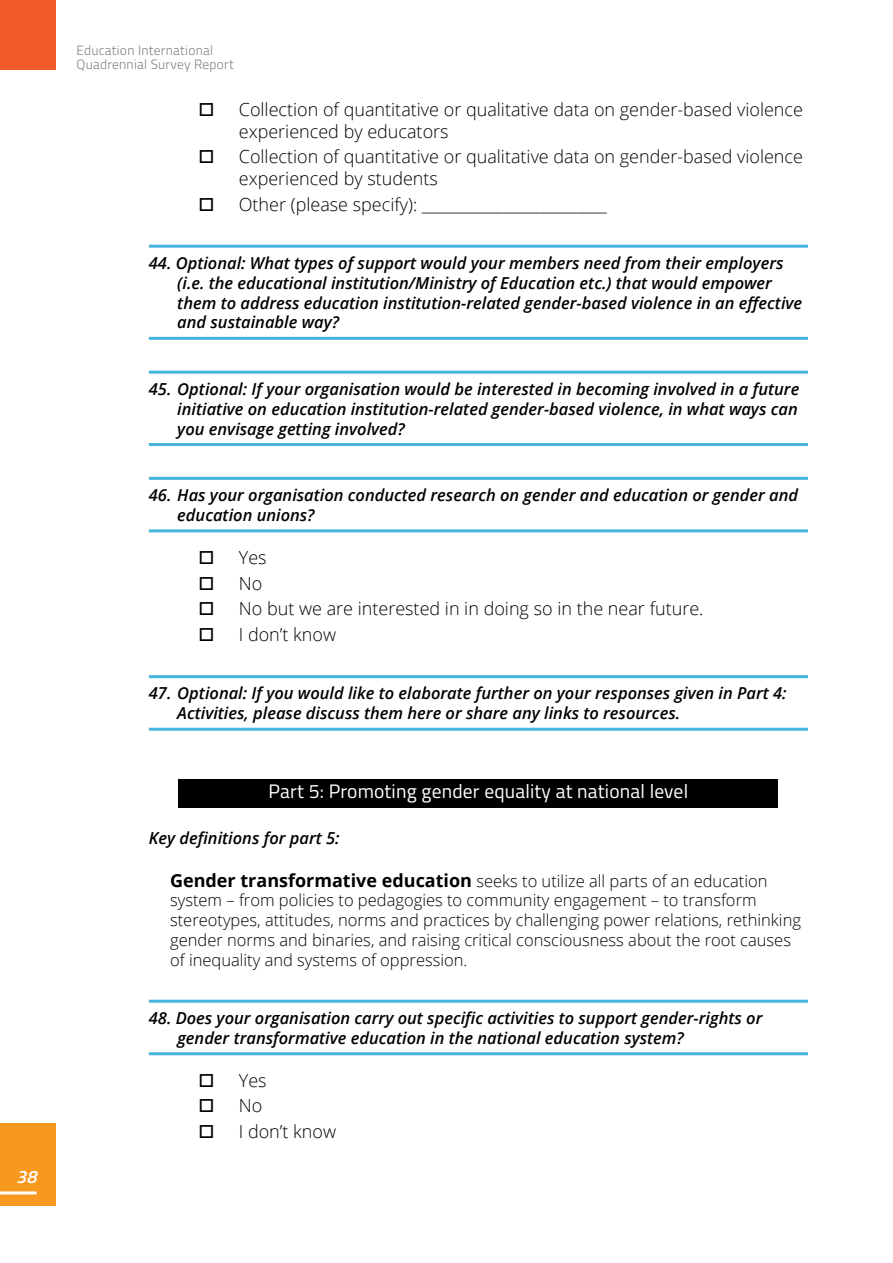
<style>
.page{position:relative;width:893px;height:1263px;background:#fff}
.page>*{position:absolute;margin:0;border:0;box-sizing:border-box;transform-origin:0 0}
.t1{font:19.5px "Titillium";letter-spacing:.01em;color:#fff}
.t2{font:300 18px/21.6px "Open Sans";color:#000}
.t3{font:italic 600 18px "Titillium";color:#fff}
.t4{font:italic 600 16.5px/19.8px "Open Sans";color:#000}
.t5{font:300 16.5px/19.8px "Open Sans";color:#000}
.t6{font:300 13.5px/15px "Titillium";letter-spacing:.02em;color:#808285}
.s1{font-weight:700;font-size:18px}
</style>
<div class="page">
<div style="left:0;top:0;width:55px;height:69px;background:#f15a29"></div>
<hr style="left:149px;top:245px;width:659px;height:3px;background:#47b3df">
<hr style="left:149px;top:337px;width:659px;height:3px;background:#47b3df">
<hr style="left:149px;top:371px;width:659px;height:3px;background:#47b3df">
<hr style="left:149px;top:443px;width:659px;height:3px;background:#47b3df">
<hr style="left:149px;top:477px;width:659px;height:3px;background:#47b3df">
<hr style="left:149px;top:529px;width:659px;height:3px;background:#47b3df">
<hr style="left:149px;top:675px;width:659px;height:3px;background:#47b3df">
<hr style="left:149px;top:728px;width:659px;height:3px;background:#47b3df">
<div style="left:179px;top:780px;width:599px;height:28px;background:#000"></div>
<hr style="left:149px;top:1000px;width:659px;height:3px;background:#47b3df">
<hr style="left:149px;top:1052px;width:659px;height:3px;background:#47b3df">
<div style="left:0;top:1123px;width:55px;height:82px;background:#f7991f"></div>
<hr style="left:0;top:1191px;width:37px;height:3px;background:#fff">
<p class="t3" style="left:16px;top:1163px;width:22px">38</p>
<p class="t6" style="left:77px;top:42px;width:159px">Education International<br>Quadrennial Survey Report</p>
<p class="t2" style="left:239px;top:98px;width:566px;text-indent:-40px">□ Collection of quantitative or qualitative data on gender-based violence experienced by educators</p>
<p class="t2" style="left:239px;top:146px;width:566px;text-indent:-40px">□ Collection of quantitative or qualitative data on gender-based violence experienced by students</p>
<p class="t2" style="left:198px;top:193px;width:410px">□ Other (please specify): _________________________</p>
<p class="t4" style="left:177px;top:253px;width:626px;text-indent:-28px">44. Optional: What types of support would your members need from their employers (i.e. the educational institution/Ministry of Education etc.) that would empower them to address education institution-related gender-based violence in an effective and sustainable way?</p>
<p class="t4" style="left:177px;top:379px;width:623px;text-align:justify;text-indent:-28px">45. Optional: If your organisation would be interested in becoming involved in a future initiative on education institution-related gender-based violence, in what ways can you envisage getting involved?</p>
<p class="t4" style="left:177px;top:485px;width:622px;text-indent:-28px">46. Has your organisation conducted research on gender and education or gender and education unions?</p>
<p class="t2" style="left:198px;top:546px;width:70px">□ Yes</p>
<p class="t2" style="left:198px;top:572px;width:66px">□ No</p>
<p class="t2" style="left:198px;top:598px;width:507px">□ No but we are interested in in doing so in the near future.</p>
<p class="t2" style="left:198px;top:623px;width:139px">□ I don’t know</p>
<p class="t4" style="left:177px;top:683px;width:611px;text-indent:-28px">47. Optional: If you would like to elaborate further on your responses given in Part 4:<br>Activities, please discuss them here or share any links to resources.</p>
<p class="t1" style="left:269px;top:777px;width:421px">Part 5: Promoting gender equality at national level</p>
<p class="t4" style="left:149px;top:827px;width:192px">Key definitions for part 5:</p>
<p class="t5" style="left:170px;top:870px;width:632px"><span class="s1">Gender transformative education</span> seeks to utilize all parts of an education system – from policies to pedagogies to community engagement – to transform stereotypes, attitudes, norms and practices by challenging power relations, rethinking gender norms and binaries, and raising critical consciousness about the root causes of inequality and systems of oppression.</p>
<p class="t4" style="left:177px;top:1008px;width:587px;text-indent:-28px">48. Does your organisation carry out specific activities to support gender-rights or gender transformative education in the national education system?</p>
<p class="t2" style="left:198px;top:1069px;width:70px">□ Yes</p>
<p class="t2" style="left:198px;top:1095px;width:66px">□ No</p>
<p class="t2" style="left:198px;top:1120px;width:139px">□ I don’t know</p>
</div>
